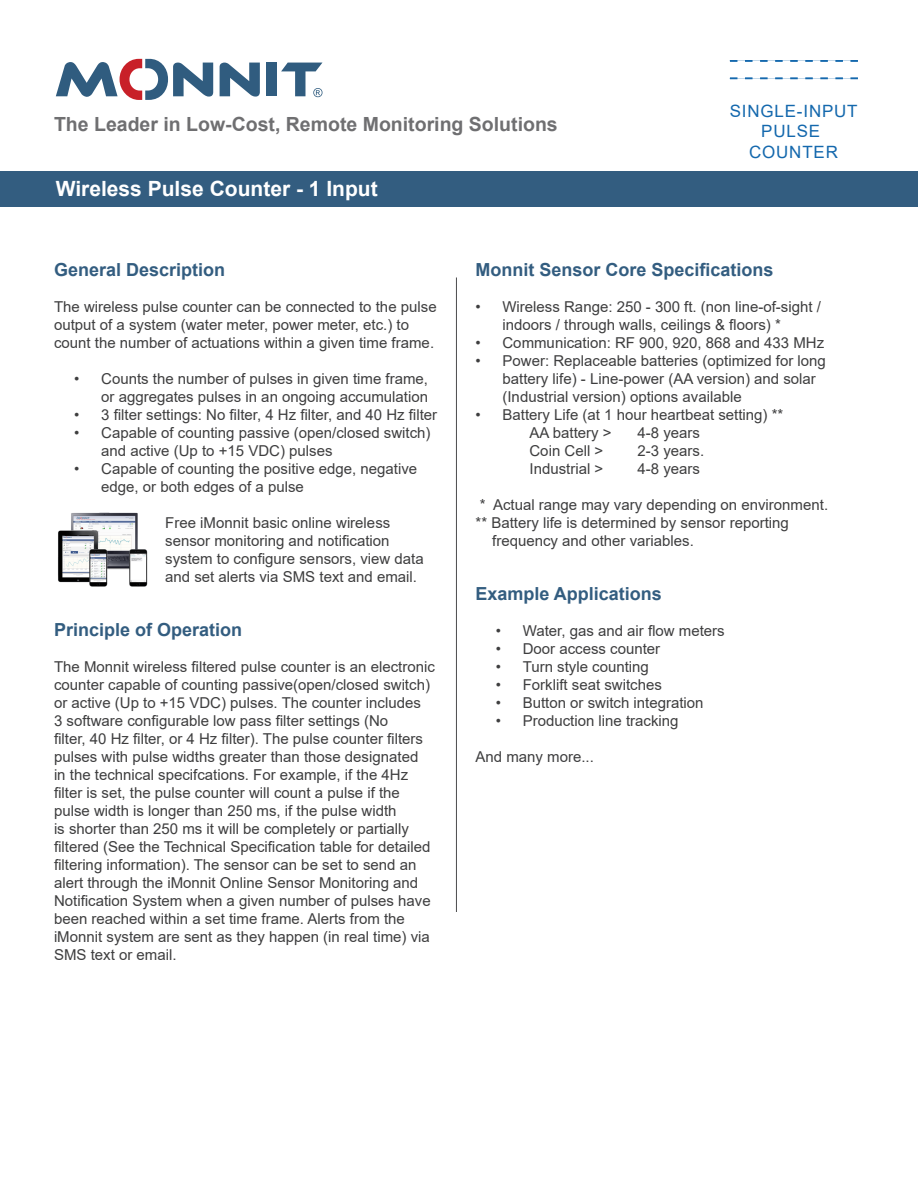
<style>
.page{position:relative;width:918px;height:1188px;background:#fff}
.page>*{position:absolute;margin:0;border:0;box-sizing:border-box;transform-origin:0 0}
.t1{font:700 21px "Arial";color:#fff}
.Title_Sub{font:700 19.5px "Arial";color:#6f6f71}
.t2{font:700 18px "Arial";color:#335d80}
.t3{font:16.95px/20.4px "Arial";letter-spacing:.05em;color:#1468ad;text-align:center}
.No_Hyphenation{font:15px/18px "Arial";color:#3e3e3f}
</style>
<div class="page">
<div style="left:0;top:171px;width:918px;height:35px;background:#335d80"></div>
<img style="left:58px;top:512px;width:90px;height:75px">
<hr style="left:456px;top:278px;width:1px;height:634px;background:#4b4b4d">
<div style="left:266px;top:63px;width:10px;height:33px;background:#305c7f"></div>
<svg style="left:220px;top:63px;width:40px;height:34px"></svg>
<svg style="left:56px;top:58px;width:157px;height:42px"></svg>
<svg style="left:281px;top:63px;width:41px;height:34px"></svg>
<svg style="left:850px;top:77px;width:8px;height:2px"></svg>
<svg style="left:835px;top:77px;width:8px;height:2px"></svg>
<svg style="left:820px;top:77px;width:8px;height:2px"></svg>
<svg style="left:805px;top:77px;width:8px;height:2px"></svg>
<svg style="left:790px;top:77px;width:8px;height:2px"></svg>
<svg style="left:775px;top:77px;width:8px;height:2px"></svg>
<svg style="left:760px;top:77px;width:8px;height:2px"></svg>
<svg style="left:745px;top:77px;width:8px;height:2px"></svg>
<svg style="left:730px;top:77px;width:7px;height:2px"></svg>
<svg style="left:850px;top:60px;width:8px;height:2px"></svg>
<svg style="left:835px;top:60px;width:8px;height:2px"></svg>
<svg style="left:820px;top:60px;width:8px;height:2px"></svg>
<svg style="left:805px;top:60px;width:8px;height:2px"></svg>
<svg style="left:790px;top:60px;width:8px;height:2px"></svg>
<svg style="left:775px;top:60px;width:8px;height:2px"></svg>
<svg style="left:760px;top:60px;width:8px;height:2px"></svg>
<svg style="left:745px;top:60px;width:8px;height:2px"></svg>
<svg style="left:730px;top:60px;width:7px;height:2px"></svg>
<p class="Title_Sub" style="left:54px;top:111px;width:505px">The Leader in Low-Cost, Remote Monitoring Solutions</p>
<p class="t1" style="left:56px;top:174px;width:323px">Wireless Pulse Counter - 1 Input</p>
<p class="t3" style="left:730px;top:101px;width:129px">SINGLE-INPUT<br>PULSE<br>COUNTER</p>
<h2 class="t2" style="left:54px;top:257px;width:173px">General Description</h2>
<p class="No_Hyphenation" style="left:54px;top:297px;width:384px">The wireless pulse counter can be connected to the pulse output of a system (water meter, power meter, etc.) to count the number of actuations within a given time frame.</p>
<p class="No_Hyphenation" style="left:74px;top:369px;width:355px;text-align:right">• Counts the number of pulses in given time frame, or aggregates pulses in an ongoing accumulation</p>
<p class="No_Hyphenation" style="left:74px;top:405px;width:364px">• 3 filter settings: No filter, 4 Hz filter, and 40 Hz filter</p>
<p class="No_Hyphenation" style="left:101px;top:423px;width:331px;text-indent:-27px">• Capable of counting passive (open/closed switch) and active (Up to +15 VDC) pulses</p>
<p class="No_Hyphenation" style="left:101px;top:459px;width:318px;text-indent:-27px">• Capable of counting the positive edge, negative edge, or both edges of a pulse</p>
<p class="No_Hyphenation" style="left:165px;top:513px;width:260px">Free iMonnit basic online wireless sensor monitoring and notification system to configure sensors, view data and set alerts via SMS text and email.</p>
<h2 class="t2" style="left:54px;top:617px;width:190px">Principle of Operation</h2>
<p class="No_Hyphenation" style="left:54px;top:657px;width:382px">The Monnit wireless filtered pulse counter is an electronic</p>
<p class="No_Hyphenation" style="left:54px;top:675px;width:378px">counter capable of counting passive(open/closed switch) or active (Up to +15 VDC) pulses. The counter includes 3 software configurable low pass filter settings (No<br>filter, 40 Hz filter, or 4 Hz filter). The pulse counter filters pulses with pulse widths greater than those designated in the technical specifcations. For example, if the 4Hz filter is set, the pulse counter will count a pulse if the pulse width is longer than 250 ms, if the pulse width<br>is shorter than 250 ms it will be completely or partially filtered (See the Technical Specification table for detailed filtering information). The sensor can be set to send an alert through the iMonnit Online Sensor Monitoring and Notification System when a given number of pulses have been reached within a set time frame. Alerts from the iMonnit system are sent as they happen (in real time) via SMS text or email.</p>
<h2 class="t2" style="left:476px;top:257px;width:300px">Monnit Sensor Core Specifications</h2>
<p class="No_Hyphenation" style="left:502px;top:297px;width:320px;text-indent:-27px">• Wireless Range: 250 - 300 ft. (non line-of-sight / indoors / through walls, ceilings &amp; floors) *</p>
<p class="No_Hyphenation" style="left:476px;top:333px;width:350px">• Communication: RF 900, 920, 868 and 433 MHz</p>
<p class="No_Hyphenation" style="left:502px;top:351px;width:325px;text-indent:-27px">• Power: Replaceable batteries (optimized for long battery life) - Line-power (AA version) and solar (Industrial version) options available</p>
<p class="No_Hyphenation" style="left:530px;top:405px;width:255px;text-indent:-54px">• Battery Life (at 1 hour heartbeat setting) **<br>AA battery &gt;</p>
<p class="No_Hyphenation" style="left:638px;top:423px;width:64px">4-8 years</p>
<p class="No_Hyphenation" style="left:530px;top:441px;width:75px">Coin Cell &gt;</p>
<p class="No_Hyphenation" style="left:638px;top:441px;width:68px">2-3 years.</p>
<p class="No_Hyphenation" style="left:530px;top:459px;width:75px">Industrial &gt;</p>
<p class="No_Hyphenation" style="left:638px;top:459px;width:64px">4-8 years</p>
<p class="No_Hyphenation" style="left:480px;top:495px;width:350px">* Actual range may vary depending on environment.</p>
<p class="No_Hyphenation" style="left:476px;top:513px;width:315px">** Battery life is determined by sensor reporting</p>
<p class="No_Hyphenation" style="left:492px;top:531px;width:203px">frequency and other variables.</p>
<h2 class="t2" style="left:476px;top:581px;width:188px">Example Applications</h2>
<p class="No_Hyphenation" style="left:496px;top:621px;width:231px">• Water, gas and air flow meters</p>
<p class="No_Hyphenation" style="left:496px;top:639px;width:166px">• Door access counter</p>
<p class="No_Hyphenation" style="left:496px;top:657px;width:155px">• Turn style counting</p>
<p class="No_Hyphenation" style="left:496px;top:675px;width:168px">• Forklift seat switches</p>
<p class="No_Hyphenation" style="left:496px;top:693px;width:209px">• Button or switch integration</p>
<p class="No_Hyphenation" style="left:496px;top:711px;width:184px">• Production line tracking</p>
<p class="No_Hyphenation" style="left:476px;top:747px;width:120px">And many more...</p>
</div>
